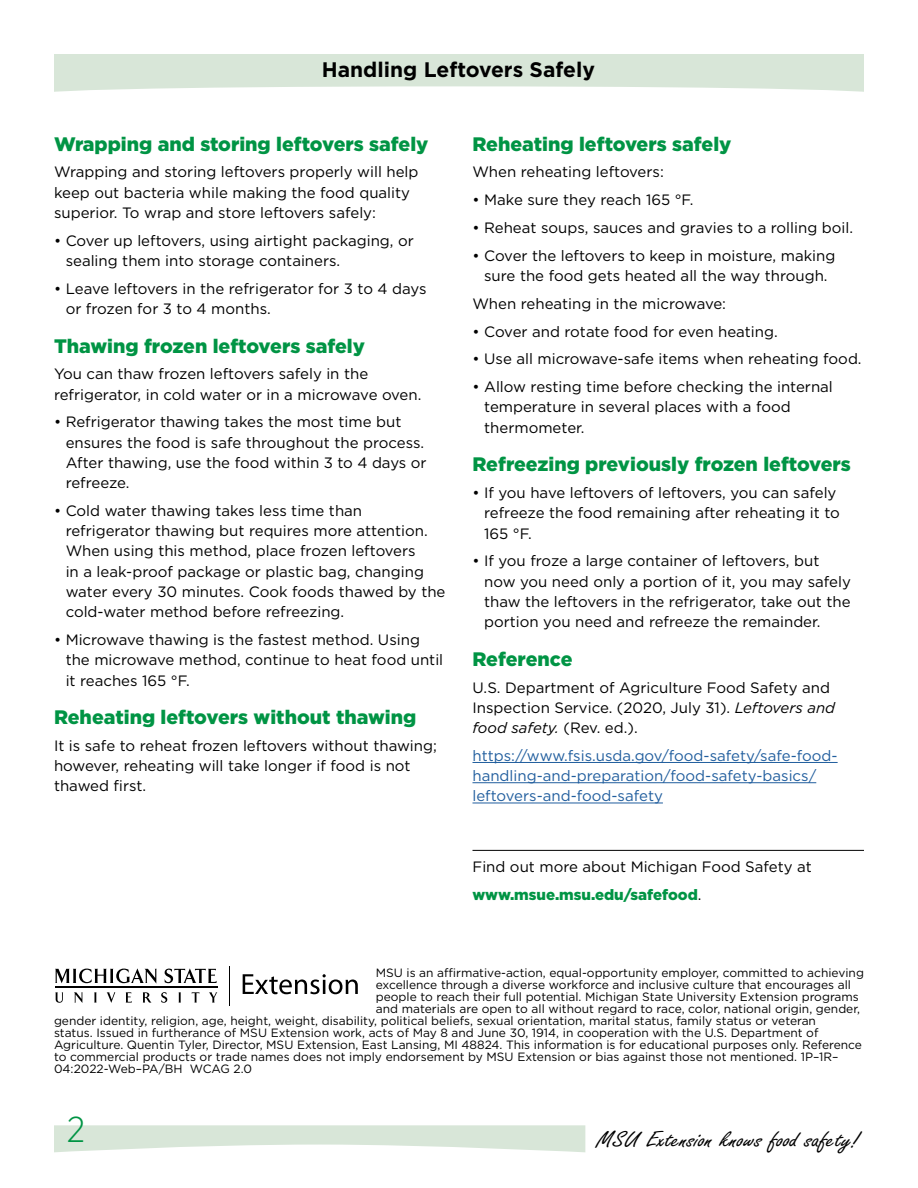
<style>
.page{position:relative;width:918px;height:1188px;background:#fff}
.page>*{position:absolute;margin:0;border:0;box-sizing:border-box;transform-origin:0 0}
.t1{font:300 36px "Gotham Narrow";color:#009444}
.t2{font:24px "Freestyle Script";color:#000;scale:1.2 1}
.t3{font:700 21px "Gotham";color:#000}
.Heads_1{font:900 19.5px "Gotham";color:#009444}
.t4{font:15px/20.2px "Gotham";color:#000}
.t5{font:15px/20.2px "Gotham";color:#215e9e}
.t6{font:900 15px "Gotham";color:#009444}
.t7{font:12px "Gotham";color:#000}
.s1{color:#fff}
.s2{font-style:italic}
.s3{font-weight:400;color:#000}
</style>
<div class="page">
<svg style="left:54px;top:54px;width:810px;height:38px;background:#dce8dc"></svg>
<hr style="left:472px;top:762px;width:366px;height:1px;background:#215e9e">
<hr style="left:472px;top:782px;width:344px;height:1px;background:#215e9e">
<hr style="left:472px;top:803px;width:191px;height:1px;background:#215e9e">
<hr style="left:472px;top:850px;width:392px;height:1px;background:#000">
<svg style="left:55px;top:992px;width:8px;height:11px"></svg>
<svg style="left:74px;top:992px;width:9px;height:11px"></svg>
<svg style="left:94px;top:992px;width:3px;height:11px"></svg>
<svg style="left:107px;top:992px;width:8px;height:11px"></svg>
<svg style="left:126px;top:992px;width:6px;height:11px"></svg>
<svg style="left:143px;top:992px;width:9px;height:11px"></svg>
<svg style="left:161px;top:992px;width:6px;height:11px"></svg>
<svg style="left:178px;top:992px;width:3px;height:11px"></svg>
<svg style="left:192px;top:992px;width:7px;height:11px"></svg>
<svg style="left:209px;top:992px;width:8px;height:11px"></svg>
<svg style="left:55px;top:968px;width:102px;height:16px"></svg>
<svg style="left:165px;top:968px;width:52px;height:15px"></svg>
<hr style="left:55px;top:987px;width:162px;height:1px;background:#000">
<svg style="left:243px;top:974px;width:115px;height:20px"></svg>
<hr style="left:230px;top:966px;width:1px;height:39px;background:#000">
<svg style="left:54px;top:1125px;width:531px;height:27px"></svg>
<h3 class="t3" style="left:322px;top:55px;width:275px">Handling Leftovers Safely</h3>
<p class="Heads_1" style="left:54px;top:130px;width:380px">Wrapping and storing leftovers safely<span class="s1">.</span></p>
<p class="t4" style="left:54px;top:162px;width:366px">Wrapping and storing leftovers properly will help keep out bacteria while making the food quality superior. To wrap and store leftovers safely:</p>
<p class="t4" style="left:66px;top:230px;width:350px;text-indent:-12px">• Cover up leftovers, using airtight packaging, or sealing them into storage containers.</p>
<p class="t4" style="left:66px;top:278px;width:362px;text-indent:-12px">• Leave leftovers in the refrigerator for 3 to 4 days or frozen for 3 to 4 months.</p>
<p class="Heads_1" style="left:54px;top:332px;width:316px">Thawing frozen leftovers safely<span class="s1">.</span></p>
<p class="t4" style="left:54px;top:364px;width:369px">You can thaw frozen leftovers safely in the refrigerator, in cold water or in a microwave oven.</p>
<p class="t4" style="left:66px;top:412px;width:363px;text-indent:-12px">• Refrigerator thawing takes the most time but ensures the food is safe throughout the process.<br>After thawing, use the food within 3 to 4 days or refreeze.</p>
<p class="t4" style="left:66px;top:500px;width:381px;text-indent:-12px">• Cold water thawing takes less time than refrigerator thawing but requires more attention.<br>When using this method, place frozen leftovers<br>in a leak-proof package or plastic bag, changing water every 30 minutes. Cook foods thawed by the cold-water method before refreezing.</p>
<p class="t4" style="left:66px;top:629px;width:379px;text-indent:-12px">• Microwave thawing is the fastest method. Using the microwave method, continue to heat food until it reaches 165 °F.</p>
<p class="Heads_1" style="left:54px;top:704px;width:369px">Reheating leftovers without thawing<span class="s1">.</span></p>
<p class="t4" style="left:54px;top:735px;width:384px">It is safe to reheat frozen leftovers without thawing; however, reheating will take longer if food is not thawed first.</p>
<p class="Heads_1" style="left:472px;top:130px;width:264px">Reheating leftovers safely<span class="s1">.</span></p>
<p class="t4" style="left:472px;top:162px;width:193px">When reheating leftovers:</p>
<p class="t4" style="left:472px;top:189px;width:223px">• Make sure they reach 165 °F.</p>
<p class="t4" style="left:472px;top:217px;width:382px">• Reheat soups, sauces and gravies to a rolling boil.</p>
<p class="t4" style="left:472px;top:245px;width:364px;text-align:center">• Cover the leftovers to keep in moisture, making sure the food gets heated all the way through.</p>
<p class="t4" style="left:472px;top:293px;width:255px">When reheating in the microwave:</p>
<p class="t4" style="left:472px;top:321px;width:307px">• Cover and rotate food for even heating.</p>
<p class="t4" style="left:472px;top:349px;width:391px">• Use all microwave-safe items when reheating food.</p>
<p class="t4" style="left:484px;top:376px;width:350px;text-indent:-12px">• Allow resting time before checking the internal temperature in several places with a food thermometer.</p>
<p class="Heads_1" style="left:472px;top:451px;width:386px">Refreezing previously frozen leftovers<span class="s1">.</span></p>
<p class="t4" style="left:484px;top:482px;width:357px;text-indent:-12px">• If you have leftovers of leftovers, you can safely refreeze the food remaining after reheating it to<br>165 °F.</p>
<p class="t4" style="left:484px;top:551px;width:368px;text-indent:-12px">• If you froze a large container of leftovers, but now you need only a portion of it, you may safely thaw the leftovers in the refrigerator, take out the portion you need and refreeze the remainder.</p>
<p class="Heads_1" style="left:472px;top:646px;width:107px">Reference<span class="s1">.</span></p>
<p class="t4" style="left:472px;top:677px;width:364px">U.S. Department of Agriculture Food Safety and<br>Inspection Service. (2020, July 31). <span class="s2">Leftovers and food safety.</span> (Rev. ed.).</p>
<p class="t5" style="left:472px;top:745px;width:367px">https://www.fsis.usda.gov/food-safety/safe-food&shy;handling-and-preparation/food-safety-basics/ leftovers-and-food-safety</p>
<p class="t4" style="left:472px;top:856px;width:341px">Find out more about Michigan Food Safety at</p>
<p class="t6" style="left:472px;top:884px;width:231px">www.msue.msu.edu/safefood<span class="s3">.</span></p>
<p class="t7" style="left:376px;top:965px;width:490px">MSU is an affirmative-action, equal-opportunity employer, committed to achieving</p>
<p class="t7" style="left:376px;top:977px;width:477px">excellence through a diverse workforce and inclusive culture that encourages all</p>
<p class="t7" style="left:376px;top:989px;width:485px">people to reach their full potential. Michigan State University Extension programs</p>
<p class="t7" style="left:376px;top:1001px;width:486px">and materials are open to all without regard to race, color, national origin, gender,</p>
<p class="t7" style="left:54px;top:1013px;width:764px">gender identity, religion, age, height, weight, disability, political beliefs, sexual orientation, marital status, family status or veteran</p>
<p class="t7" style="left:54px;top:1025px;width:766px">status. Issued in furtherance of MSU Extension work, acts of May 8 and June 30, 1914, in cooperation with the U.S. Department of</p>
<p class="t7" style="left:54px;top:1037px;width:810px">Agriculture. Quentin Tyler, Director, MSU Extension, East Lansing, MI 48824. This information is for educational purposes only. Reference</p>
<p class="t7" style="left:54px;top:1049px;width:786px">to commercial products or trade names does not imply endorsement by MSU Extension or bias against those not mentioned. 1P–1R–</p>
<p class="t7" style="left:54px;top:1061px;width:200px">04:2022-Web–PA/BH WCAG 2.0</p>
<h1 class="t1" style="left:67px;top:1108px;width:20px">2</h1>
<h2 class="t2" style="left:597px;top:1127px;width:220px">MSU Extension knows food safety!</h2>
</div>
